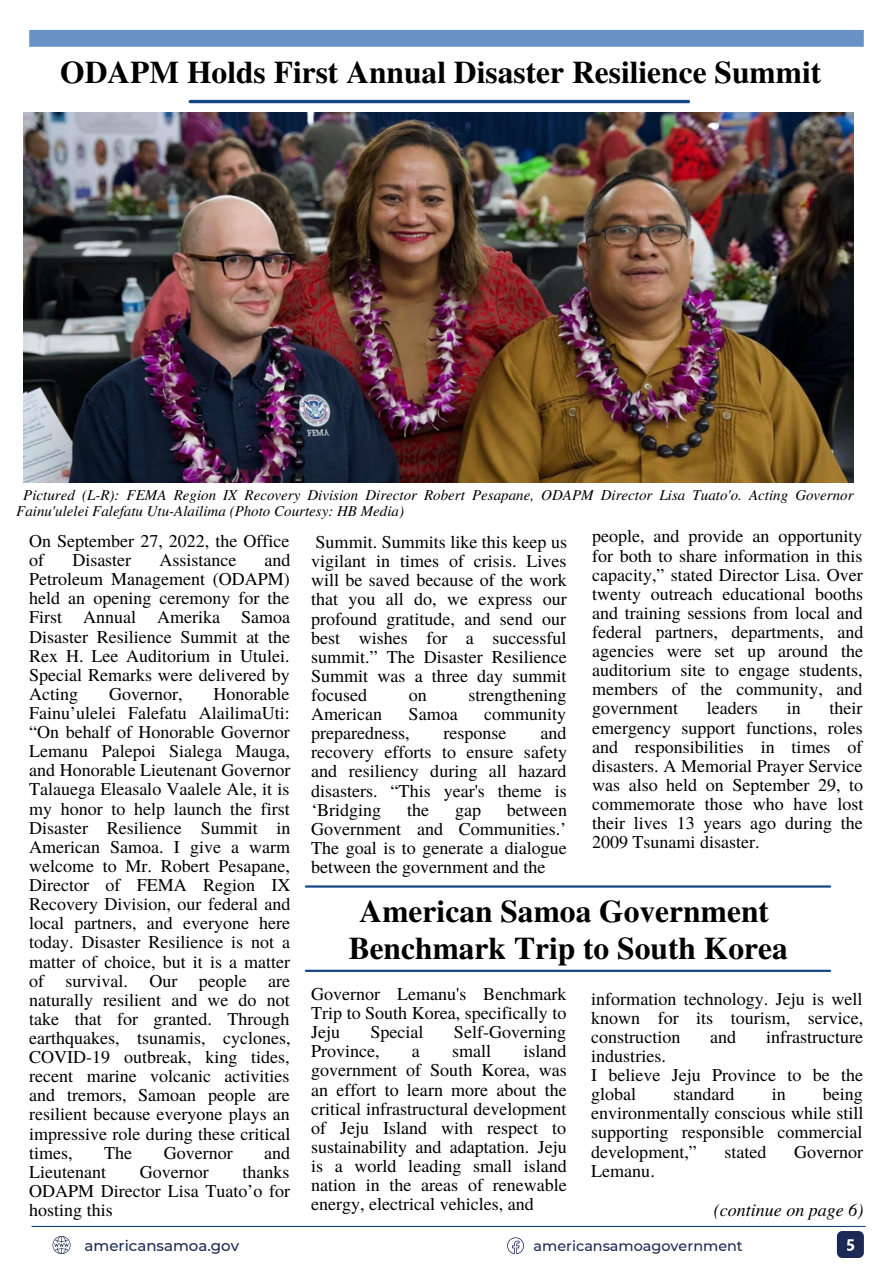
<style>
.page{position:relative;width:893px;height:1264px;background:#fff}
.page>*{position:absolute;margin:0;border:0;box-sizing:border-box;transform-origin:0 0}
.t1{font:700 31.5px/37px "Te X Gyre Termes";color:#000;text-align:center}
.t2{font:18px/19px "Te X Gyre Termes";color:#000;text-align:justify}
.t3{font:italic 18px "Te X Gyre Termes";color:#000}
.t4{font:italic 15px/15.8px "Te X Gyre Termes";color:#000}
.t5{font:500 15px "Montserrat";color:#1c2954}
.t6{font:500 14.4px "Montserrat";color:#1c2954}
</style>
<div class="page">
<div style="left:29px;top:30px;width:834px;height:17px;background:#6b92c6"></div>
<hr style="left:32px;top:1225px;width:833px;height:1px;background:#164686">
<svg style="left:52px;top:1236px;width:18px;height:17px"></svg>
<svg style="left:507px;top:1237px;width:17px;height:17px"></svg>
<img style="left:23px;top:113px;width:830px;height:369px">
<hr style="left:306px;top:885px;width:524px;height:2px;background:#164686">
<hr style="left:306px;top:969px;width:524px;height:2px;background:#164686">
<hr style="left:190px;top:100px;width:498px;height:3px;background:#164686">
<svg style="left:836px;top:1231px;width:27px;height:26px"></svg>
<h1 class="t1" style="left:60px;top:52px;width:762px">ODAPM Holds First Annual Disaster Resilience Summit</h1>
<p class="t4" style="left:16px;top:486px;width:838px;text-indent:7px">Pictured (L-R): FEMA Region IX Recovery Division Director Robert Pesapane, ODAPM Director Lisa Tuato'o. Acting Governor<br>Fainu'ulelei Falefatu Utu-Alailima (Photo Courtesy: HB Media)</p>
<p class="t2" style="left:29px;top:530px;width:262px">On September 27, 2022, the Office of</p>
<p class="t2" style="left:29px;top:549px;width:263px;text-indent:235px">and Petroleum Management (ODAPM) held an opening ceremony for the First Annual Amerika Samoa Disaster Resilience Summit at the Rex H. Lee Auditorium in Utulei.<br>Special Remarks were delivered by Acting</p>
<p class="t2" style="left:72px;top:549px;width:60px">Disaster</p>
<p class="t2" style="left:159px;top:549px;width:78px">Assistance</p>
<p class="t2" style="left:29px;top:683px;width:263px;text-indent:184px">Honorable Fainu’ulelei Falefatu AlailimaUti: “On behalf of Honorable Governor Lemanu Palepoi Sialega Mauga, and Honorable Lieutenant Governor Talauega Eleasalo Vaalele Ale, it is my honor to help launch the first Disaster Resilience Summit in American Samoa. I give a warm welcome to Mr. Robert Pesapane, Director of FEMA Region IX Recovery Division, our federal and local partners, and everyone here today. Disaster Resilience is not a matter of choice, but it is a matter of survival. Our people are naturally resilient and we do not take that for granted. Through earthquakes, tsunamis, cyclones, COVID-19 outbreak, king tides, recent marine volcanic activities and tremors, Samoan people are resilient because everyone plays an impressive role during these critical times,</p>
<p class="t2" style="left:109px;top:683px;width:75px">Governor,</p>
<p class="t2" style="left:104px;top:1142px;width:29px">The</p>
<p class="t2" style="left:164px;top:1142px;width:70px">Governor</p>
<p class="t2" style="left:264px;top:1142px;width:27px">and</p>
<p class="t2" style="left:29px;top:1161px;width:78px">Lieutenant</p>
<p class="t2" style="left:140px;top:1161px;width:70px">Governor</p>
<p class="t2" style="left:29px;top:1161px;width:262px;text-indent:213px">thanks ODAPM Director Lisa Tuato’o for hosting this</p>
<p class="t2" style="left:311px;top:531px;width:257px">Summit. Summits like this keep us vigilant in times of crisis. Lives will be saved because of the work that you all do, we express our profound gratitude, and send our best wishes for a successful summit.” The Disaster Resilience Summit was a three day summit focused</p>
<p class="t2" style="left:409px;top:684px;width:20px">on</p>
<p class="t2" style="left:468px;top:684px;width:100px">strengthening</p>
<p class="t2" style="left:311px;top:703px;width:73px">American</p>
<p class="t2" style="left:408px;top:703px;width:51px">Samoa</p>
<p class="t2" style="left:484px;top:703px;width:84px">community</p>
<p class="t2" style="left:311px;top:722px;width:100px">preparedness,</p>
<p class="t2" style="left:443px;top:722px;width:65px">response</p>
<p class="t2" style="left:311px;top:722px;width:257px;text-indent:229px">and recovery efforts to ensure safety and resiliency during all hazard disasters. “This year's theme is ‘Bridging</p>
<p class="t2" style="left:311px;top:799px;width:257px;text-indent:196px">between Government and Communities.’ The goal is to generate a dialogue between the government and the</p>
<p class="t2" style="left:407px;top:799px;width:24px">the</p>
<p class="t2" style="left:455px;top:799px;width:28px">gap</p>
<p class="t2" style="left:592px;top:526px;width:273px">people, and provide an opportunity for both to share information in this capacity,” stated Director Lisa. Over twenty outreach educational booths and training sessions from local and federal partners, departments, and agencies were set up around the auditorium site to engage students, members of the community, and government</p>
<p class="t2" style="left:592px;top:698px;width:273px;text-indent:237px">their emergency support functions, roles and responsibilities in times of disasters. A Memorial Prayer Service was also held on September 29, to commemorate those who have lost their lives 13 years ago during the 2009 Tsunami disaster.</p>
<p class="t2" style="left:706px;top:698px;width:52px">leaders</p>
<p class="t2" style="left:786px;top:698px;width:15px">in</p>
<h1 class="t1" style="left:348px;top:890px;width:440px">American Samoa Government<br>Benchmark Trip to South Korea</h1>
<p class="t2" style="left:311px;top:983px;width:257px">Governor Lemanu's Benchmark Trip to South Korea, specifically to Jeju</p>
<p class="t2" style="left:591px;top:988px;width:273px">information technology. Jeju is well known for its tourism, service, construction</p>
<p class="t2" style="left:370px;top:1021px;width:55px">Special</p>
<p class="t2" style="left:454px;top:1021px;width:114px">Self-Governing</p>
<p class="t2" style="left:311px;top:1040px;width:70px">Province,</p>
<p class="t2" style="left:412px;top:1040px;width:10px">a</p>
<p class="t2" style="left:452px;top:1040px;width:41px">small</p>
<p class="t2" style="left:710px;top:1026px;width:28px">and</p>
<p class="t2" style="left:766px;top:1026px;width:99px">infrastructure</p>
<p class="t2" style="left:591px;top:1045px;width:273px;text-align:left">industries.<br>I believe Jeju Province to be the global</p>
<p class="t2" style="left:311px;top:1040px;width:257px;text-indent:212px">island government of South Korea, was an effort to learn more about the critical infrastructural development of Jeju Island with respect to sustainability and adaptation. Jeju is a world leading small island nation in the areas of renewable energy, electrical vehicles, and</p>
<p class="t2" style="left:591px;top:1083px;width:274px;text-indent:231px">being environmentally conscious while still supporting responsible commercial development,”</p>
<p class="t2" style="left:673px;top:1083px;width:63px">standard</p>
<p class="t2" style="left:771px;top:1083px;width:16px">in</p>
<p class="t2" style="left:724px;top:1141px;width:44px">stated</p>
<p class="t2" style="left:794px;top:1141px;width:71px">Governor</p>
<p class="t2" style="left:591px;top:1160px;width:65px">Lemanu.</p>
<p class="t3" style="left:713px;top:1196px;width:151px">(continue on page 6)</p>
<p class="t5" style="left:85px;top:1236px;width:156px">americansamoa.gov</p>
<p class="t6" style="left:533px;top:1236px;width:211px">americansamoagovernment</p>
</div>
